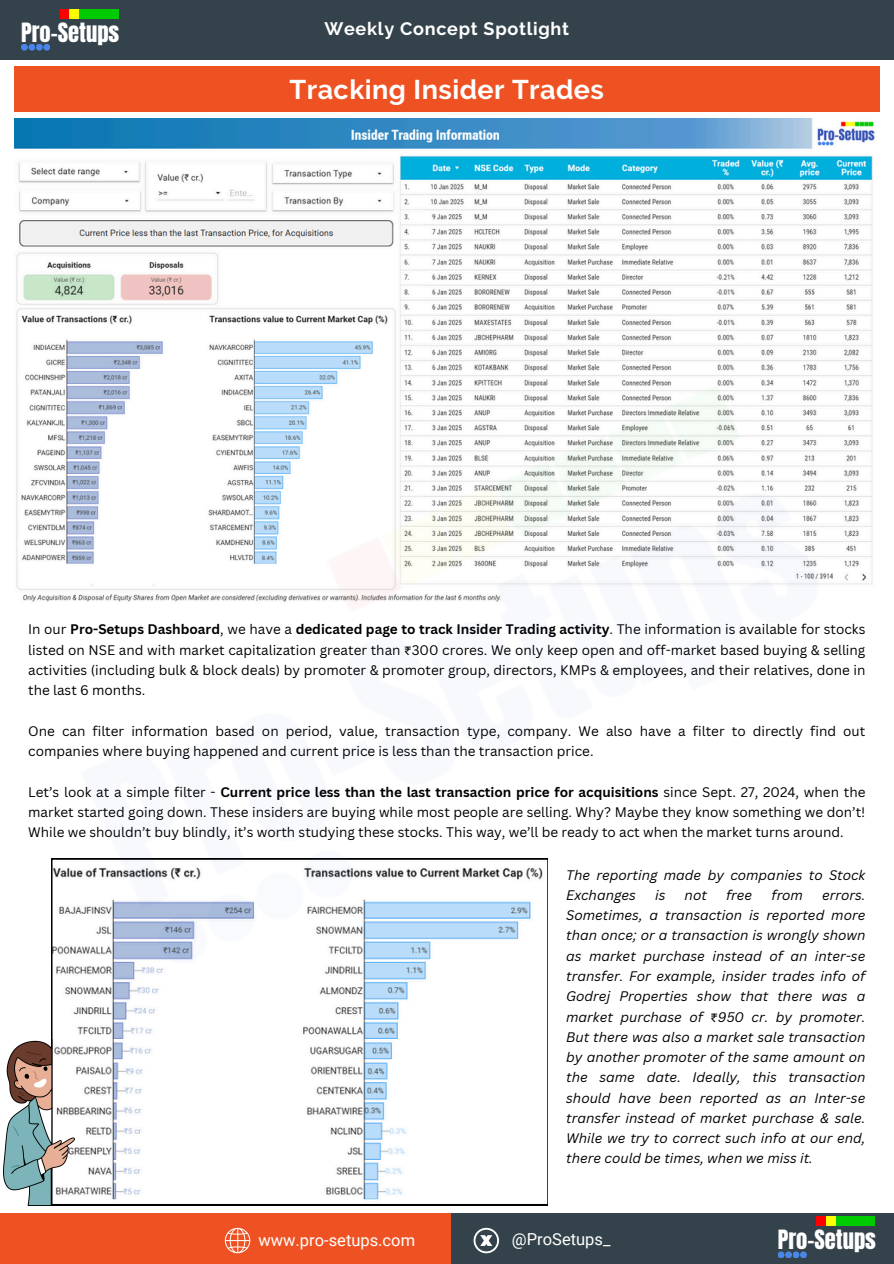
<style>
.page{position:relative;width:894px;height:1264px;background:#fff}
.page>*{position:absolute;margin:0;border:0;box-sizing:border-box;transform-origin:0 0}
.t1{font:700 27px "Raleway";letter-spacing:.015em;color:#fff}
.t2{font:22.65px "Anton";color:#fff}
.t3{font:700 18px "Raleway";letter-spacing:.04em;color:#fff}
.t4{font:16.5px "Roboto";color:#fff}
.t5{font:13.5px/20.2px "Canva Sans";color:#000;text-align:justify}
.t6{font:italic 13.5px/20.2px "Canva Sans";color:#000}
.s1{font-weight:700}
.s2{font-family:"Noto Sans Gurmukhi"}
.s3{font-family:"Noto Sans Gurmukhi";font-style:normal}
</style>
<div class="page">
<div style="left:0;top:1213px;width:462px;height:50px;background:#ef5222"></div>
<div style="left:450px;top:1213px;width:443px;height:50px;background:#34434b"></div>
<div style="left:0;top:0;width:893px;height:60px;background:#34434b"></div>
<div style="left:21px;top:44px;width:7px;height:7px;background:#4a86e8;border-radius:50%"></div>
<div style="left:28px;top:44px;width:7px;height:7px;background:#4a86e8;border-radius:50%"></div>
<div style="left:36px;top:44px;width:7px;height:7px;background:#4a86e8;border-radius:50%"></div>
<div style="left:60px;top:9px;width:9px;height:9px;background:#f00"></div>
<div style="left:70px;top:9px;width:9px;height:9px;background:#ff0"></div>
<div style="left:80px;top:9px;width:9px;height:9px;background:#00ca00"></div>
<div style="left:43px;top:44px;width:7px;height:7px;background:#4a86e8;border-radius:50%"></div>
<div style="left:89px;top:9px;width:9px;height:9px;background:#00ca00"></div>
<div style="left:99px;top:9px;width:9px;height:9px;background:#00ca00"></div>
<div style="left:109px;top:9px;width:9px;height:9px;background:#00ca00"></div>
<div style="left:777px;top:1251px;width:7px;height:7px;background:#4a86e8;border-radius:50%"></div>
<svg style="left:784px;top:1251px;width:7px;height:7px"></svg>
<div style="left:792px;top:1251px;width:7px;height:7px;background:#4a86e8;border-radius:50%"></div>
<div style="left:816px;top:1216px;width:9px;height:9px;background:#f00"></div>
<div style="left:826px;top:1216px;width:9px;height:9px;background:#ff0"></div>
<div style="left:836px;top:1216px;width:9px;height:9px;background:#00ca00"></div>
<svg style="left:799px;top:1251px;width:7px;height:7px"></svg>
<div style="left:845px;top:1216px;width:10px;height:9px;background:#00ca00"></div>
<div style="left:855px;top:1216px;width:9px;height:9px;background:#00ca00"></div>
<div style="left:865px;top:1216px;width:9px;height:9px;background:#00ca00"></div>
<svg style="left:473px;top:1227px;width:26px;height:26px"></svg>
<svg style="left:225px;top:1227px;width:25px;height:26px"></svg>
<div style="left:14px;top:67px;width:865px;height:45px;background:#ef5222"></div>
<img style="left:14px;top:119px;width:861px;height:186px">
<svg style="left:74px;top:1061px;width:333px;height:139px"></svg>
<img style="left:3px;top:1061px;width:71px;height:144px">
<img style="left:8px;top:305px;width:865px;height:756px">
<h2 class="t2" style="left:21px;top:16px;width:100px">Pro-Setups</h2>
<h3 class="t3" style="left:324px;top:18px;width:246px">Weekly Concept Spotlight</h3>
<p class="t1" style="left:289px;top:74px;width:316px">Tracking Insider Trades</p>
<p class="t5" style="left:28px;top:619px;width:838px">In our <span class="s1">Pro-Setups Dashboard</span>, we have a <span class="s1">dedicated page to track Insider Trading activity</span>. The information is available for stocks listed on NSE and with market capitalization greater than <span class="s2">₹</span>300 crores. We only keep open and off-market based buying &amp; selling activities (including bulk &amp; block deals) by promoter &amp; promoter group, directors, KMPs &amp; employees, and their relatives, done in the last 6 months.</p>
<p class="t5" style="left:28px;top:720px;width:838px">One can filter information based on period, value, transaction type, company. We also have a filter to directly find out companies where buying happened and current price is less than the transaction price.</p>
<p class="t5" style="left:28px;top:781px;width:838px">Let’s look at a simple filter - <span class="s1">Current price less than the last transaction price for acquisitions</span> since Sept. 27, 2024, when the market started going down. These insiders are buying while most people are selling. Why? Maybe they know something we don’t!<br>While we shouldn’t buy blindly, it’s worth studying these stocks. This way, we’ll be ready to act when the market turns around.</p>
<p class="t6" style="left:566px;top:864px;width:300px">The reporting made by companies to Stock<br>Exchanges</p>
<p class="t6" style="left:655px;top:884px;width:12px">is</p>
<p class="t6" style="left:684px;top:884px;width:24px">not</p>
<p class="t6" style="left:725px;top:884px;width:28px">free</p>
<p class="t6" style="left:771px;top:884px;width:33px">from</p>
<p class="t6" style="left:566px;top:884px;width:300px;text-align:justify;text-indent:256px">errors.<br>Sometimes, a transaction is reported more than once; or a transaction is wrongly shown as market purchase instead of an inter-se transfer. For example, insider trades info of Godrej Properties show that there was a market purchase of <span class="s3">₹</span>950 cr. by promoter.<br>But there was also a market sale transaction by another promoter of the same amount on the same date. Ideally, this transaction should have been reported as an Inter-se transfer instead of market purchase &amp; sale.<br>While we try to correct such info at our end, there could be times, when we miss it.</p>
<p class="t4" style="left:258px;top:1230px;width:158px">www.pro-setups.com</p>
<p class="t4" style="left:512px;top:1229px;width:100px">@ProSetups_</p>
<h1 class="t2" style="left:777px;top:1223px;width:100px">Pro-Setups</h1>
</div>
